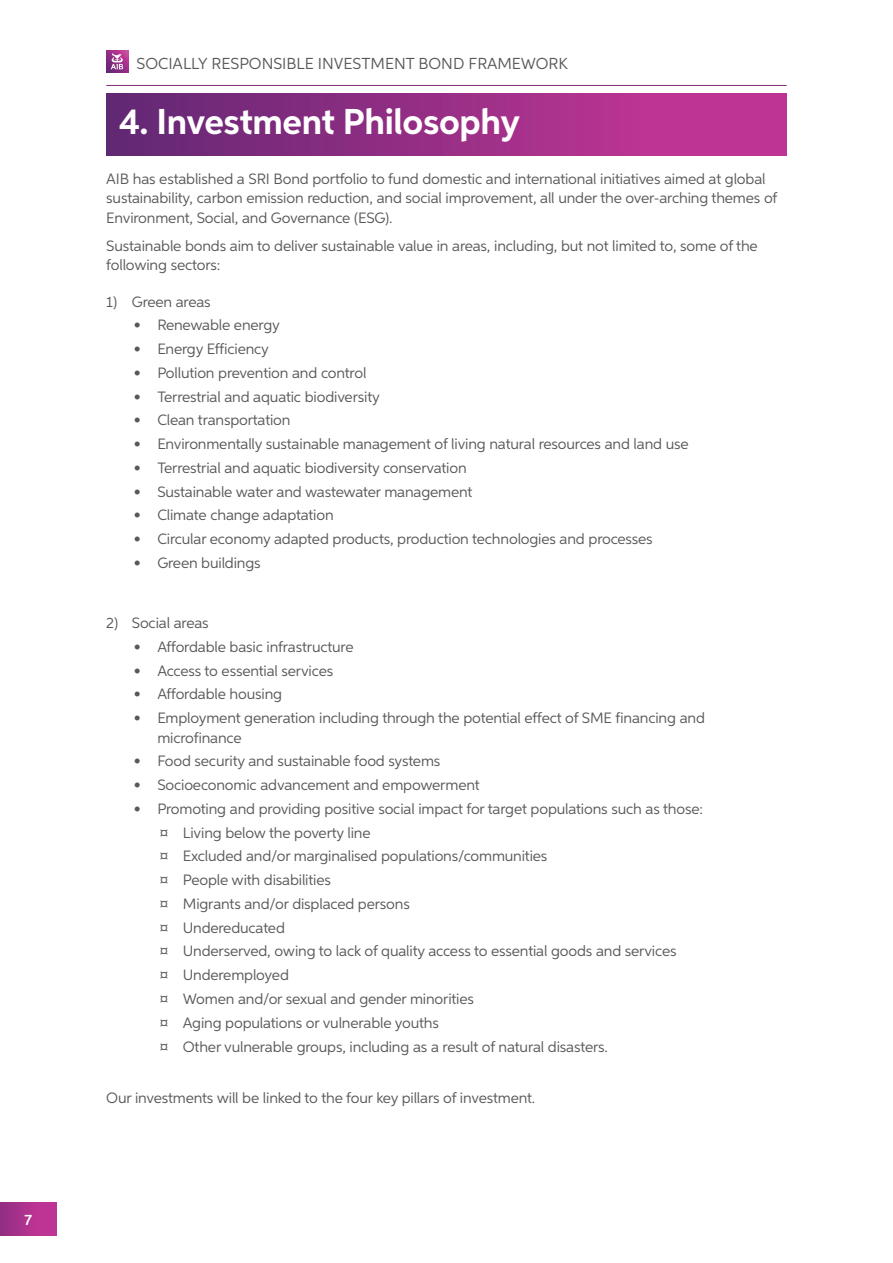
<style>
.page{position:relative;width:893px;height:1263px;background:#fff}
.page>*{position:absolute;margin:0;border:0;box-sizing:border-box;transform-origin:0 0}
.Heading{font:700 36px "Aspira";letter-spacing:-.01em;color:#fff}
.t1{font:15.9px "Aspira";color:#57585a}
.Body{font:15px/19.5px "Aspira";letter-spacing:-.01em;color:#57585a}
.Number_list{font:15px "Aspira";letter-spacing:-.01em;color:#57585a}
.t2{font:600 15px "Aspira";color:#fff}
</style>
<div class="page">
<hr style="left:106px;top:85px;width:681px;height:1px;background:#812d7b">
<svg style="left:106px;top:50px;width:22px;height:22px"></svg>
<div style="left:106px;top:94px;width:681px;height:61px;background:linear-gradient(to right,#632874,#cc3699)"></div>
<div style="left:0;top:1202px;width:56px;height:33px;background:linear-gradient(to right,#962f85,#c73597)"></div>
<p class="t2" style="left:24px;top:1210px;width:9px">7</p>
<p class="t1" style="left:136px;top:54px;width:433px">SOCIALLY RESPONSIBLE INVESTMENT BOND FRAMEWORK</p>
<p class="Heading" style="left:119px;top:100px;width:402px">4. Investment Philosophy</p>
<p class="Body" style="left:106px;top:168px;width:673px">AIB has established a SRI Bond portfolio to fund domestic and international initiatives aimed at global sustainability, carbon emission reduction, and social improvement, all under the over-arching themes of<br>Environment, Social, and Governance (ESG).</p>
<p class="Body" style="left:106px;top:235px;width:653px">Sustainable bonds aim to deliver sustainable value in areas, including, but not limited to, some of the following sectors:</p>
<p class="Number_list" style="left:106px;top:292px;width:106px">1) Green areas</p>
<p class="Body" style="left:134px;top:315px;width:147px">• Renewable energy</p>
<p class="Body" style="left:134px;top:339px;width:137px">• Energy Efficiency</p>
<p class="Body" style="left:134px;top:363px;width:234px">• Pollution prevention and control</p>
<p class="Body" style="left:134px;top:386px;width:247px">• Terrestrial and aquatic biodiversity</p>
<p class="Body" style="left:134px;top:410px;width:158px">• Clean transportation</p>
<p class="Body" style="left:134px;top:434px;width:556px">• Environmentally sustainable management of living natural resources and land use</p>
<p class="Body" style="left:134px;top:458px;width:334px">• Terrestrial and aquatic biodiversity conservation</p>
<p class="Body" style="left:134px;top:481px;width:340px">• Sustainable water and wastewater management</p>
<p class="Body" style="left:134px;top:505px;width:201px">• Climate change adaptation</p>
<p class="Body" style="left:134px;top:529px;width:520px">• Circular economy adapted products, production technologies and processes</p>
<p class="Body" style="left:134px;top:553px;width:128px">• Green buildings</p>
<p class="Number_list" style="left:106px;top:614px;width:104px">2) Social areas</p>
<p class="Body" style="left:134px;top:637px;width:221px">• Affordable basic infrastructure</p>
<p class="Body" style="left:134px;top:660px;width:201px">• Access to essential services</p>
<p class="Body" style="left:134px;top:684px;width:150px">• Affordable housing</p>
<p class="Body" style="left:157px;top:708px;width:549px;text-indent:-23px">• Employment generation including through the potential effect of SME financing and microfinance</p>
<p class="Body" style="left:134px;top:751px;width:308px">• Food security and sustainable food systems</p>
<p class="Body" style="left:134px;top:775px;width:347px">• Socioeconomic advancement and empowerment</p>
<p class="Body" style="left:134px;top:799px;width:571px">• Promoting and providing positive social impact for target populations such as those:</p>
<p class="Body" style="left:159px;top:822px;width:213px">¤ Living below the poverty line</p>
<p class="Body" style="left:159px;top:846px;width:389px">¤ Excluded and/or marginalised populations/communities</p>
<p class="Body" style="left:159px;top:870px;width:173px">¤ People with disabilities</p>
<p class="Body" style="left:159px;top:894px;width:252px">¤ Migrants and/or displaced persons</p>
<p class="Body" style="left:159px;top:917px;width:127px">¤ Undereducated</p>
<p class="Body" style="left:159px;top:941px;width:519px">¤ Underserved, owing to lack of quality access to essential goods and services</p>
<p class="Body" style="left:159px;top:965px;width:131px">¤ Underemployed</p>
<p class="Body" style="left:159px;top:989px;width:316px">¤ Women and/or sexual and gender minorities</p>
<p class="Body" style="left:159px;top:1012px;width:281px">¤ Aging populations or vulnerable youths</p>
<p class="Body" style="left:159px;top:1036px;width:450px">¤ Other vulnerable groups, including as a result of natural disasters.</p>
<p class="Body" style="left:106px;top:1088px;width:430px">Our investments will be linked to the four key pillars of investment.</p>
</div>
